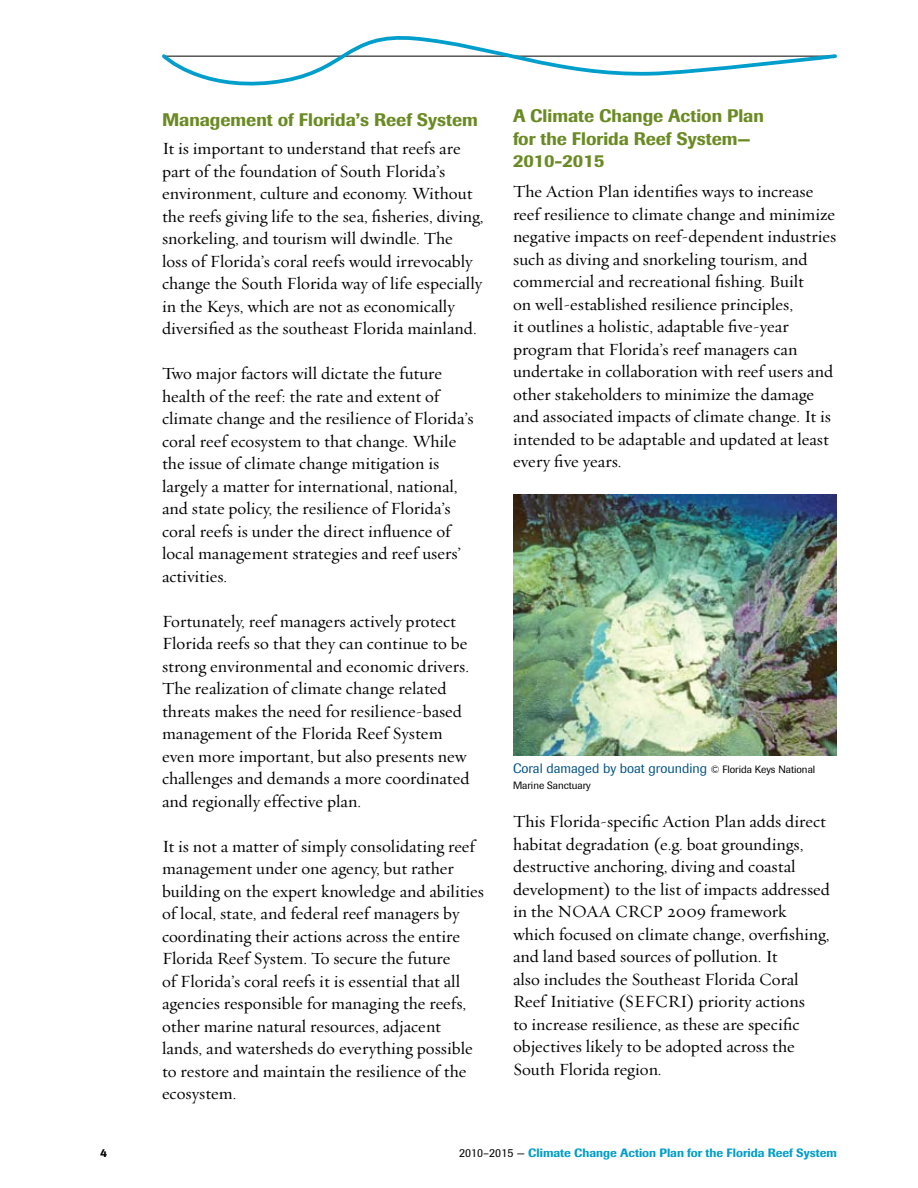
<style>
.page{position:relative;width:918px;height:1188px;background:#fff}
.page>*{position:absolute;margin:0;border:0;box-sizing:border-box;transform-origin:0 0}
.t1{font:500 18px/22.5px "Imago";color:#6a8a22}
.t2{font:17.25px/22.5px "Oakleaf";color:#000}
.t3{font:13.5px "Imago";color:#005387}
.t4{font:500 12px "Imago";color:#009ecb}
.t5{font:500 12px "Imago";color:#000}
.t6{font:10.5px "Imago";color:#000}
.s1{font-size:10.5px;color:#000}
.s2{font-weight:400;color:#000}
</style>
<div class="page">
<img style="left:513px;top:494px;width:324px;height:262px">
<svg style="left:162px;top:36px;width:675px;height:50px"></svg>
<p class="t1" style="left:162px;top:108px;width:318px">Management of Florida’s Reef System</p>
<p class="t2" style="left:162px;top:137px;width:323px">It is important to understand that reefs are part of the foundation of South Florida’s environment, culture and economy. Without the reefs giving life to the sea, fisheries, diving, snorkeling, and tourism will dwindle. The<br>loss of Florida’s coral reefs would irrevocably change the South Florida way of life especially in the Keys, which are not as economically diversified as the southeast Florida mainland.</p>
<p class="t2" style="left:162px;top:362px;width:313px">Two major factors will dictate the future health of the reef: the rate and extent of climate change and the resilience of Florida’s coral reef ecosystem to that change. While the issue of climate change mitigation is largely a matter for international, national, and state policy, the resilience of Florida’s coral reefs is under the direct influence of local management strategies and reef users’ activities.</p>
<p class="t2" style="left:162px;top:609px;width:309px">Fortunately, reef managers actively protect Florida reefs so that they can continue to be strong environmental and economic drivers.<br>The realization of climate change related threats makes the need for resilience-based management of the Florida Reef System even more important, but also presents new challenges and demands a more coordinated and regionally effective plan.</p>
<p class="t2" style="left:162px;top:834px;width:324px">It is not a matter of simply consolidating reef management under one agency, but rather building on the expert knowledge and abilities of local, state, and federal reef managers by coordinating their actions across the entire Florida Reef System. To secure the future<br>of Florida’s coral reefs it is essential that all agencies responsible for managing the reefs, other marine natural resources, adjacent lands, and watersheds do everything possible to restore and maintain the resilience of the ecosystem.</p>
<p class="t1" style="left:513px;top:105px;width:252px">A Climate Change Action Plan for the Florida Reef System—<br>2010-2015</p>
<p class="t2" style="left:513px;top:180px;width:325px">The Action Plan identifies ways to increase reef resilience to climate change and minimize negative impacts on reef-dependent industries such as diving and snorkeling tourism, and commercial and recreational fishing. Built<br>on well-established resilience principles,<br>it outlines a holistic, adaptable five-year program that Florida’s reef managers can undertake in collaboration with reef users and other stakeholders to minimize the damage and associated impacts of climate change. It is intended to be adaptable and updated at least every five years.</p>
<p class="t3" style="left:513px;top:760px;width:304px">Coral damaged by boat grounding <span class="s1">© Florida Keys National</span></p>
<p class="t6" style="left:513px;top:779px;width:79px">Marine Sanctuary</p>
<p class="t2" style="left:513px;top:810px;width:318px">This Florida-specific Action Plan adds direct habitat degradation (e.g. boat groundings, destructive anchoring, diving and coastal development) to the list of impacts addressed in the NOAA CRCP 2009 framework which focused on climate change, overfishing, and land based sources of pollution. It<br>also includes the Southeast Florida Coral Reef Initiative (SEFCRI) priority actions<br>to increase resilience, as these are specific objectives likely to be adopted across the South Florida region.</p>
<p class="t5" style="left:100px;top:1145px;width:8px">4</p>
<p class="t4" style="left:459px;top:1145px;width:379px"><span class="s2">2010–2015 —</span> Climate Change Action Plan for the Florida Reef System</p>
</div>
